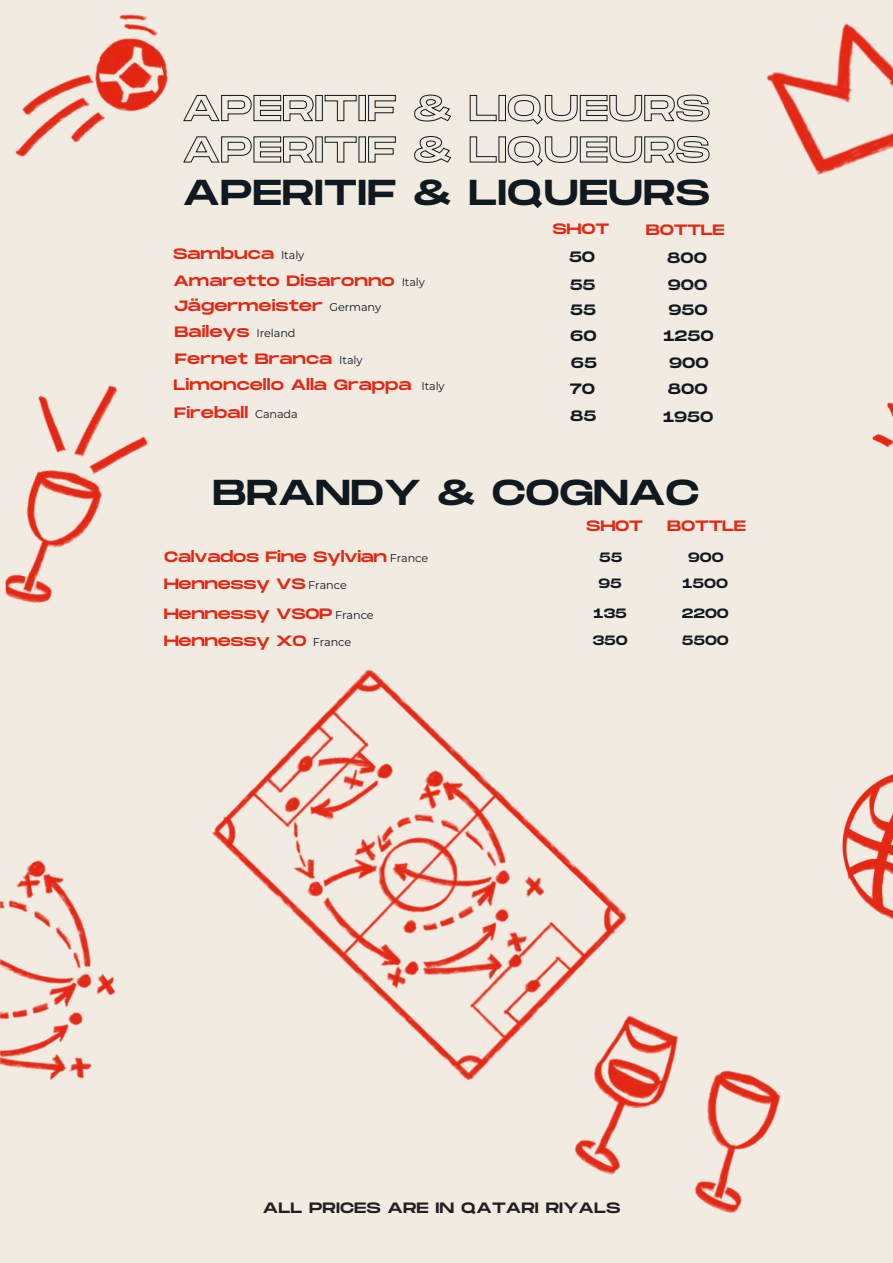
<style>
.page{position:relative;width:893px;height:1263px;background:#fff}
.page>*{position:absolute;margin:0;border:0;box-sizing:border-box;transform-origin:0 0}
.t1{font:36px "Monument Extended";color:#101820}
.t2{font:15px "Monument Extended";color:#e52713}
.t3{font:15px "Monument Extended";letter-spacing:-.025em;color:#e52713}
.t4{font:15px "Monument Extended";color:#101820}
.t5{font:15px "Monument Extended";color:#231f20}
.t6{font:13.5px "Monument Extended";color:#101820}
.s1{font-family:"Montserrat";font-size:11.25px;color:#101820}
</style>
<div class="page">
<div style="left:0;top:1px;width:893px;height:1262px;background:#f2ebe2"></div>
<img style="left:0;top:0;width:197px;height:157px">
<img style="left:753px;top:0;width:140px;height:175px">
<img style="left:5px;top:496px;width:97px;height:107px">
<img style="left:28px;top:385px;width:120px;height:111px">
<img style="left:872px;top:402px;width:21px;height:45px">
<img style="left:842px;top:774px;width:51px;height:146px">
<img style="left:0;top:860px;width:116px;height:220px">
<svg style="left:183px;top:136px;width:131px;height:27px"></svg>
<div style="left:315px;top:136px;width:8px;height:26px;border:1px solid #101820"></div>
<svg style="left:324px;top:136px;width:33px;height:27px"></svg>
<div style="left:359px;top:136px;width:7px;height:26px;border:1px solid #101820"></div>
<svg style="left:368px;top:136px;width:28px;height:27px"></svg>
<svg style="left:414px;top:136px;width:38px;height:27px"></svg>
<svg style="left:469px;top:136px;width:28px;height:27px"></svg>
<div style="left:499px;top:136px;width:7px;height:26px;border:1px solid #101820"></div>
<svg style="left:507px;top:136px;width:203px;height:30px"></svg>
<svg style="left:183px;top:95px;width:131px;height:27px"></svg>
<div style="left:315px;top:95px;width:8px;height:26px;border:1px solid #101820"></div>
<svg style="left:324px;top:95px;width:33px;height:26px"></svg>
<div style="left:359px;top:95px;width:7px;height:26px;border:1px solid #101820"></div>
<svg style="left:368px;top:95px;width:28px;height:26px"></svg>
<svg style="left:414px;top:94px;width:37px;height:28px"></svg>
<svg style="left:469px;top:95px;width:28px;height:26px"></svg>
<div style="left:499px;top:95px;width:7px;height:26px;border:1px solid #101820"></div>
<svg style="left:507px;top:94px;width:203px;height:31px"></svg>
<img style="left:211px;top:669px;width:416px;height:412px">
<img style="left:533px;top:979px;width:248px;height:234px">
<h1 class="t1" style="left:183px;top:166px;width:529px">APERITIF &amp; LIQUEURS</h1>
<p class="t2" style="left:552px;top:218px;width:58px">SHOT</p>
<p class="t2" style="left:646px;top:218px;width:80px">BOTTLE</p>
<p class="t2" style="left:173px;top:242px;width:133px">Sambuca <span class="s1">Italy</span></p>
<p class="t4" style="left:569px;top:246px;width:28px">50</p>
<p class="t4" style="left:667px;top:246px;width:41px">800</p>
<p class="t2" style="left:173px;top:270px;width:253px">Amaretto Disaronno <span class="s1">Italy</span></p>
<p class="t4" style="left:570px;top:273px;width:27px">55</p>
<p class="t4" style="left:668px;top:274px;width:41px">900</p>
<p class="t2" style="left:174px;top:295px;width:209px">Jägermeister <span class="s1">Germany</span></p>
<p class="t4" style="left:570px;top:299px;width:27px">55</p>
<p class="t4" style="left:668px;top:299px;width:41px">950</p>
<p class="t2" style="left:174px;top:321px;width:123px">Baileys <span class="s1">Ireland</span></p>
<p class="t4" style="left:570px;top:325px;width:28px">60</p>
<p class="t4" style="left:663px;top:325px;width:52px">1250</p>
<p class="t2" style="left:175px;top:348px;width:189px">Fernet Branca <span class="s1">Italy</span></p>
<p class="t4" style="left:571px;top:351px;width:28px">65</p>
<p class="t4" style="left:669px;top:352px;width:41px">900</p>
<p class="t2" style="left:174px;top:374px;width:273px">Limoncello Alla Grappa <span class="s1">Italy</span></p>
<p class="t4" style="left:570px;top:378px;width:27px">70</p>
<p class="t4" style="left:668px;top:378px;width:41px">800</p>
<p class="t2" style="left:174px;top:401px;width:125px">Fireball <span class="s1">Canada</span></p>
<p class="t4" style="left:570px;top:405px;width:28px">85</p>
<p class="t4" style="left:663px;top:405px;width:52px">1950</p>
<h1 class="t1" style="left:213px;top:466px;width:489px">BRANDY &amp; COGNAC</h1>
<p class="t2" style="left:586px;top:515px;width:58px">SHOT</p>
<p class="t2" style="left:667px;top:515px;width:80px">BOTTLE</p>
<p class="t3" style="left:164px;top:546px;width:266px">Calvados Fine Sylvian <span class="s1">France</span></p>
<p class="t6" style="left:599px;top:547px;width:25px">55</p>
<p class="t6" style="left:688px;top:547px;width:37px">900</p>
<p class="t3" style="left:164px;top:572px;width:185px">Hennessy VS <span class="s1">France</span></p>
<p class="t6" style="left:599px;top:574px;width:25px">95</p>
<p class="t6" style="left:683px;top:573px;width:47px">1500</p>
<p class="t3" style="left:164px;top:603px;width:211px">Hennessy VSOP <span class="s1">France</span></p>
<p class="t6" style="left:594px;top:604px;width:35px">135</p>
<p class="t6" style="left:682px;top:603px;width:49px">2200</p>
<p class="t3" style="left:164px;top:629px;width:189px">Hennessy XO <span class="s1">France</span></p>
<p class="t6" style="left:593px;top:630px;width:37px">350</p>
<p class="t6" style="left:682px;top:630px;width:49px">5500</p>
<p class="t5" style="left:263px;top:1196px;width:359px">ALL PRICES ARE IN QATARI RIYALS</p>
</div>
